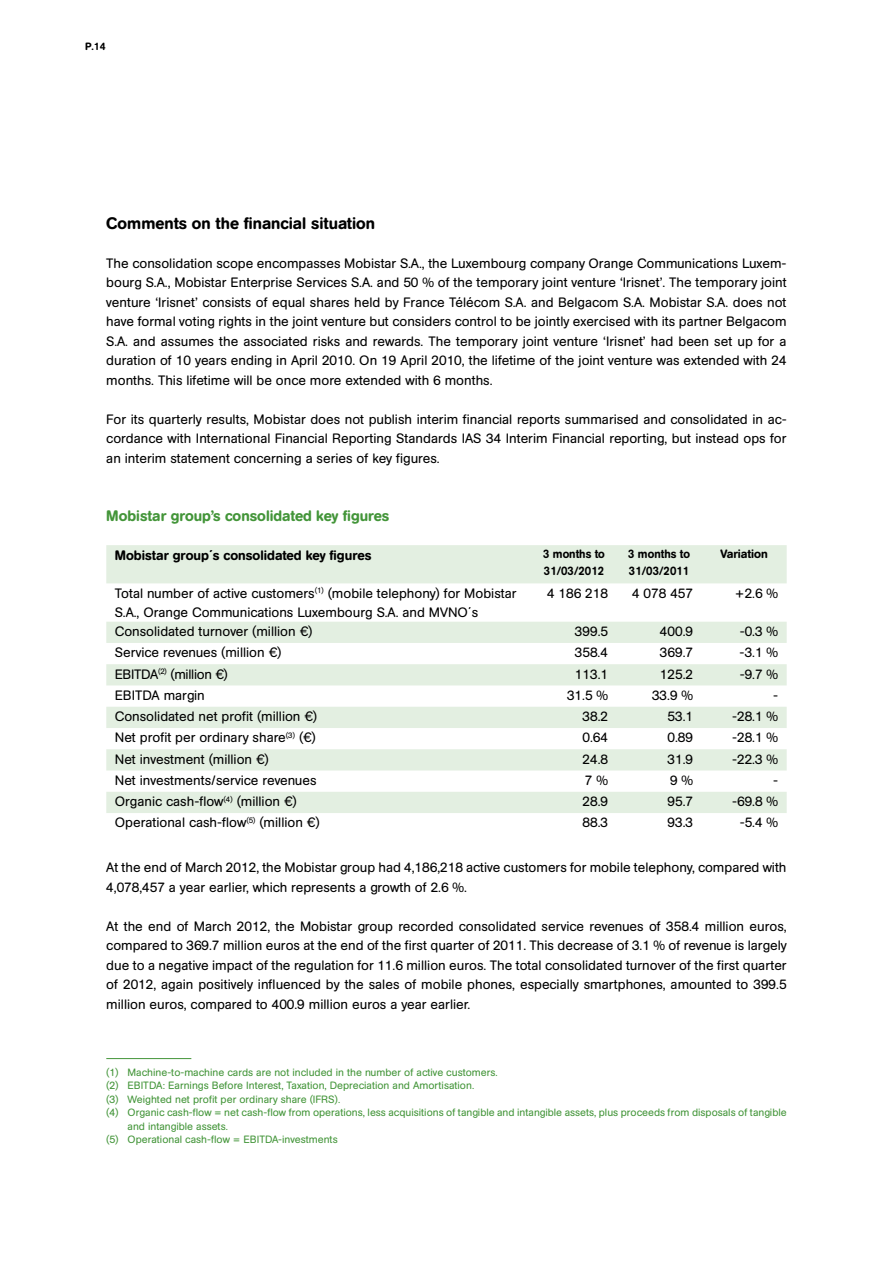
<style>
.page{position:relative;width:893px;height:1263px;background:#fff}
.page>*{position:absolute;margin:0;border:0;box-sizing:border-box;transform-origin:0 0}
.t1{font:500 16.5px "Mobistar";color:#000}
.t2{font:500 15px "Mobistar";color:#439539}
.t3{font:13.5px/19.5px "Mobistar";color:#000;text-align:justify}
.t4{font:500 13.5px "Mobistar";color:#000}
.t5{font:13.5px "Mobistar";letter-spacing:-.02em;color:#000}
.t6{font:500 12px/16.5px "Mobistar";color:#000;scale:.95 1}
.t7{font:500 12px "Mobistar";color:#000}
.t8{font:10.5px "Mobistar";color:#439539}
.t9{font:500 10.5px "Mobistar";color:#000}
</style>
<div class="page">
<svg style="left:106px;top:545px;width:681px;height:268px;fill:#e3efe1"></svg>
<hr style="left:106px;top:1058px;width:85px;height:1px;background:#439539">
<p class="t9" style="left:85px;top:41px;width:22px">P.14</p>
<p class="t1" style="left:106px;top:213px;width:270px">Comments on the financial situation</p>
<p class="t3" style="left:106px;top:253px;width:682px">The consolidation scope encompasses Mobistar S.A., the Luxembourg company Orange Communications Luxem&shy;bourg S.A., Mobistar Enterprise Services S.A. and 50 % of the temporary joint venture ‘Irisnet’. The temporary joint venture ‘Irisnet’ consists of equal shares held by France Télécom S.A. and Belgacom S.A. Mobistar S.A. does not have formal voting rights in the joint venture but considers control to be jointly exercised with its partner Belgacom S.A. and assumes the associated risks and rewards. The temporary joint venture ‘Irisnet’ had been set up for a duration of 10 years ending in April 2010. On 19 April 2010, the lifetime of the joint venture was extended with 24 months. This lifetime will be once more extended with 6 months.</p>
<p class="t3" style="left:106px;top:409px;width:682px">For its quarterly results, Mobistar does not publish interim financial reports summarised and consolidated in ac&shy;cordance with International Financial Reporting Standards IAS 34 Interim Financial reporting, but instead ops for an interim statement concerning a series of key figures.</p>
<p class="t2" style="left:106px;top:507px;width:285px">Mobistar group’s consolidated key figures</p>
<p class="t4" style="left:115px;top:547px;width:258px">Mobistar group´s consolidated key figures</p>
<p class="t6" style="left:543px;top:546px;width:66px">3 months to<br>31/03/2012</p>
<p class="t6" style="left:628px;top:546px;width:66px">3 months to<br>31/03/2011</p>
<p class="t7" style="left:720px;top:547px;width:49px">Variation</p>
<p class="t3" style="left:115px;top:583px;width:403px">Total number of active customers<sup>(1)</sup> (mobile telephony) for Mobistar<br>S.A., Orange Communications Luxembourg S.A. and MVNO´s</p>
<p class="t3" style="left:547px;top:583px;width:62px">4 186 218</p>
<p class="t3" style="left:632px;top:583px;width:62px">4 078 457</p>
<p class="t3" style="left:735px;top:583px;width:45px">+2.6 %</p>
<p class="t3" style="left:115px;top:622px;width:199px">Consolidated turnover (million €)</p>
<p class="t3" style="left:575px;top:622px;width:35px">399.5</p>
<p class="t3" style="left:660px;top:622px;width:35px">400.9</p>
<p class="t3" style="left:740px;top:622px;width:40px">-0.3 %</p>
<p class="t3" style="left:115px;top:643px;width:168px">Service revenues (million €)</p>
<p class="t3" style="left:575px;top:643px;width:35px">358.4</p>
<p class="t3" style="left:660px;top:643px;width:35px">369.7</p>
<p class="t3" style="left:740px;top:643px;width:40px">-3.1 %</p>
<p class="t5" style="left:115px;top:666px;width:115px">EBITDA<sup>(2)</sup> (million €)</p>
<p class="t3" style="left:575px;top:664px;width:35px">113.1</p>
<p class="t3" style="left:660px;top:664px;width:35px">125.2</p>
<p class="t3" style="left:740px;top:664px;width:40px">-9.7 %</p>
<p class="t3" style="left:115px;top:686px;width:92px">EBITDA margin</p>
<p class="t3" style="left:567px;top:686px;width:43px">31.5 %</p>
<p class="t3" style="left:652px;top:686px;width:43px">33.9 %</p>
<p class="t3" style="left:773px;top:686px;width:7px">-</p>
<p class="t3" style="left:115px;top:707px;width:204px">Consolidated net profit (million €)</p>
<p class="t3" style="left:582px;top:707px;width:27px">38.2</p>
<p class="t3" style="left:667px;top:707px;width:27px">53.1</p>
<p class="t3" style="left:732px;top:707px;width:48px">-28.1 %</p>
<p class="t3" style="left:115px;top:728px;width:203px">Net profit per ordinary share<sup>(3)</sup> (€)</p>
<p class="t3" style="left:582px;top:728px;width:27px">0.64</p>
<p class="t3" style="left:668px;top:728px;width:27px">0.89</p>
<p class="t3" style="left:732px;top:728px;width:48px">-28.1 %</p>
<p class="t3" style="left:115px;top:749px;width:156px">Net investment (million €)</p>
<p class="t3" style="left:582px;top:749px;width:27px">24.8</p>
<p class="t3" style="left:667px;top:749px;width:27px">31.9</p>
<p class="t3" style="left:732px;top:749px;width:48px">-22.3 %</p>
<p class="t3" style="left:115px;top:771px;width:203px">Net investments/service revenues</p>
<p class="t3" style="left:585px;top:771px;width:25px">7 %</p>
<p class="t3" style="left:670px;top:771px;width:25px">9 %</p>
<p class="t3" style="left:773px;top:771px;width:7px">-</p>
<p class="t3" style="left:115px;top:792px;width:184px">Organic cash-flow<sup>(4)</sup> (million €)</p>
<p class="t3" style="left:582px;top:792px;width:27px">28.9</p>
<p class="t3" style="left:668px;top:792px;width:27px">95.7</p>
<p class="t3" style="left:732px;top:792px;width:48px">-69.8 %</p>
<p class="t3" style="left:115px;top:813px;width:206px">Operational cash-flow<sup>(5)</sup> (million €)</p>
<p class="t3" style="left:582px;top:813px;width:27px">88.3</p>
<p class="t3" style="left:668px;top:813px;width:27px">93.3</p>
<p class="t3" style="left:740px;top:813px;width:40px">-5.4 %</p>
<p class="t3" style="left:106px;top:858px;width:682px">At the end of March 2012, the Mobistar group had 4,186,218 active customers for mobile telephony, compared with<br>4,078,457 a year earlier, which represents a growth of 2.6 %.</p>
<p class="t3" style="left:106px;top:916px;width:682px">At the end of March 2012, the Mobistar group recorded consolidated service revenues of 358.4 million euros, compared to 369.7 million euros at the end of the first quarter of 2011. This decrease of 3.1 % of revenue is largely due to a negative impact of the regulation for 11.6 million euros. The total consolidated turnover of the first quarter of 2012, again positively influenced by the sales of mobile phones, especially smartphones, amounted to 399.5 million euros, compared to 400.9 million euros a year earlier.</p>
<p class="t8" style="left:106px;top:1066px;width:393px">(1) Machine-to-machine cards are not included in the number of active customers.</p>
<p class="t8" style="left:106px;top:1079px;width:369px">(2) EBITDA: Earnings Before Interest, Taxation, Depreciation and Amortisation.</p>
<p class="t8" style="left:106px;top:1093px;width:235px">(3) Weighted net profit per ordinary share (IFRS).</p>
<p class="t8" style="left:106px;top:1106px;width:682px">(4) Organic cash-flow = net cash-flow from operations, less acquisitions of tangible and intangible assets, plus proceeds from disposals of tangible</p>
<p class="t8" style="left:128px;top:1120px;width:102px">and intangible assets.</p>
<p class="t8" style="left:106px;top:1133px;width:233px">(5) Operational cash-flow = EBITDA-investments</p>
</div>
